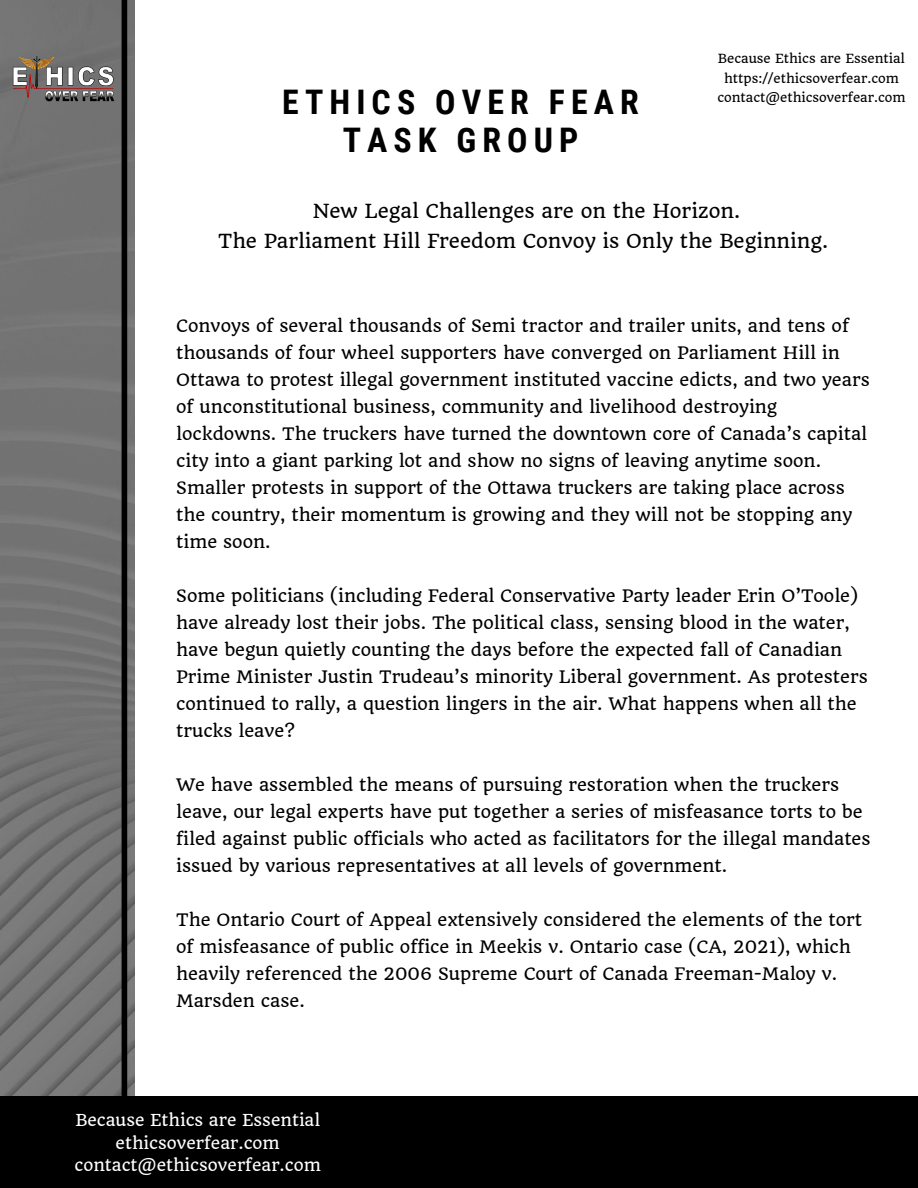
<style>
.page{position:relative;width:918px;height:1188px;background:#fff}
.page>*{position:absolute;margin:0;border:0;box-sizing:border-box;transform-origin:0 0}
.t1{font:700 33.9px/38.2px "Roboto Condensed";letter-spacing:.18em;color:#000;text-align:center}
.t2{font:18.9px "Quando";color:#000}
.t3{font:16.8px/27px "Quando";color:#000}
.t4{font:16.05px/22.6px "Quando";color:#fff;text-align:center}
.t5{font:12.3px/19.5px "Quando";color:#000;text-align:center}
</style>
<div class="page">
<img style="left:0;top:0;width:135px;height:1096px">
<div style="left:0;top:1096px;width:918px;height:92px;background:#000"></div>
<img style="left:0;top:25px;width:135px;height:113px">
<div style="left:122px;top:0;width:5px;height:1188px;background:#000"></div>
<p class="t1" style="left:282px;top:83px;width:358px">ETHICS OVER FEAR<br>TASK GROUP</p>
<p class="t5" style="left:717px;top:49px;width:190px">Because Ethics are Essential https://ethicsoverfear.com contact@ethicsoverfear.com</p>
<p class="t2" style="left:313px;top:199px;width:429px">New Legal Challenges are on the Horizon.</p>
<p class="t2" style="left:218px;top:230px;width:611px">The Parliament Hill Freedom Convoy is Only the Beginning.</p>
<p class="t3" style="left:176px;top:312px;width:695px">Convoys of several thousands of Semi tractor and trailer units, and tens of thousands of four wheel supporters have converged on Parliament Hill in Ottawa to protest illegal government instituted vaccine edicts, and two years of unconstitutional business, community and livelihood destroying lockdowns. The truckers have turned the downtown core of Canada’s capital city into a giant parking lot and show no signs of leaving anytime soon.<br>Smaller protests in support of the Ottawa truckers are taking place across the country, their momentum is growing and they will not be stopping any time soon.</p>
<p class="t3" style="left:176px;top:582px;width:693px">Some politicians (including Federal Conservative Party leader Erin O’Toole) have already lost their jobs. The political class, sensing blood in the water, have begun quietly counting the days before the expected fall of Canadian Prime Minister Justin Trudeau’s minority Liberal government. As protesters continued to rally, a question lingers in the air. What happens when all the trucks leave?</p>
<p class="t3" style="left:176px;top:771px;width:696px">We have assembled the means of pursuing restoration when the truckers leave, our legal experts have put together a series of misfeasance torts to be filed against public officials who acted as facilitators for the illegal mandates issued by various representatives at all levels of government.</p>
<p class="t3" style="left:176px;top:906px;width:687px">The Ontario Court of Appeal extensively considered the elements of the tort of misfeasance of public office in Meekis v. Ontario case (CA, 2021), which heavily referenced the 2006 Supreme Court of Canada Freeman-Maloy v.<br>Marsden case.</p>
<p class="t4" style="left:75px;top:1109px;width:248px">Because Ethics are Essential ethicsoverfear.com contact@ethicsoverfear.com</p>
</div>
